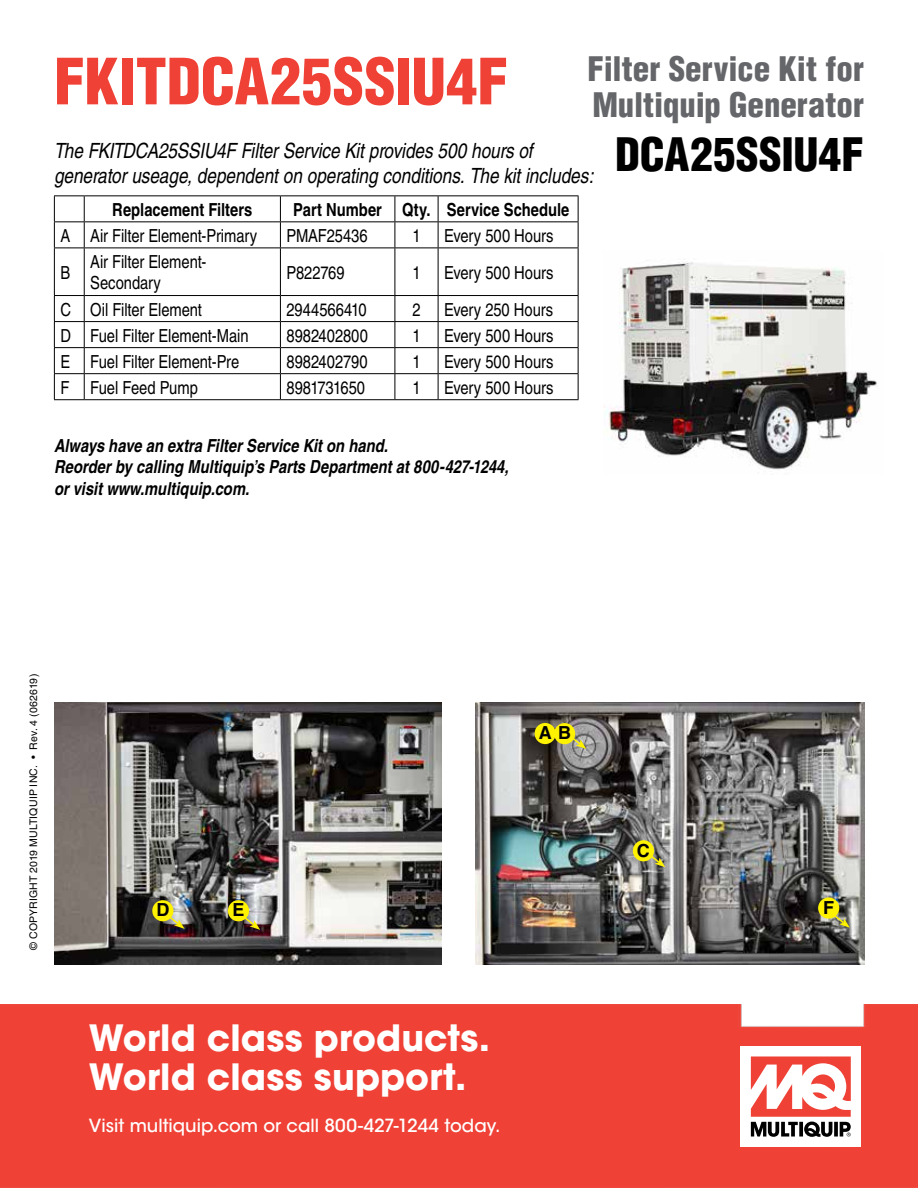
<style>
.page{position:relative;width:918px;height:1188px;background:#fff}
.page>*{position:absolute;margin:0;border:0;box-sizing:border-box;transform-origin:0 0}
.t1{font:900 condensed 62.1px "Helvetica";color:#ef4135}
.t2{font:900 condensed 45px "Helvetica";letter-spacing:.005em;color:#000}
.t3{font:700 36px/39px "ITC Avant Garde Std";letter-spacing:.005em;color:#fff}
.t4{font:900 condensed 33px/36px "Helvetica";color:#656669}
.t5{font:italic condensed 21px/25.2px "Helvetica";letter-spacing:-.005em;color:#000}
.t6{font:condensed 18px/21.6px "Helvetica";letter-spacing:-.005em;color:#000}
.t7{font:italic 700 condensed 18px/21.6px "Helvetica";color:#000}
.t8{font:700 condensed 18px "Helvetica";color:#000}
.t9{font:500 18px "ITC Avant Garde Std";color:#fff}
.t10{font:700 18px "Helvetica";color:#000}
.t11{font:10.5px "Helvetica";letter-spacing:.01em;color:#000}
</style>
<div class="page">
<img style="left:604px;top:259px;width:273px;height:211px">
<div style="left:0;top:1004px;width:918px;height:184px;background:#ef4135"></div>
<div style="left:741px;top:1046px;width:120px;height:101px;background:#fff"></div>
<svg style="left:751px;top:1056px;width:100px;height:81px"></svg>
<hr style="left:54px;top:195px;width:30px;height:1px;background:#000">
<hr style="left:84px;top:195px;width:196px;height:1px;background:#000">
<hr style="left:280px;top:195px;width:115px;height:1px;background:#000">
<hr style="left:395px;top:195px;width:43px;height:1px;background:#000">
<hr style="left:438px;top:195px;width:141px;height:1px;background:#000">
<hr style="left:54px;top:221px;width:30px;height:1px;background:#000">
<svg style="left:54px;top:196px;width:1px;height:52px"></svg>
<hr style="left:84px;top:221px;width:196px;height:1px;background:#000">
<svg style="left:84px;top:196px;width:1px;height:52px"></svg>
<hr style="left:280px;top:221px;width:115px;height:1px;background:#000">
<svg style="left:280px;top:196px;width:1px;height:52px"></svg>
<hr style="left:395px;top:221px;width:43px;height:1px;background:#000">
<svg style="left:395px;top:196px;width:1px;height:52px"></svg>
<hr style="left:438px;top:221px;width:141px;height:1px;background:#000">
<svg style="left:438px;top:196px;width:1px;height:52px"></svg>
<svg style="left:578px;top:196px;width:1px;height:52px"></svg>
<hr style="left:54px;top:248px;width:30px;height:1px;background:#000">
<hr style="left:54px;top:248px;width:1px;height:47px;background:#000">
<hr style="left:84px;top:248px;width:196px;height:1px;background:#000">
<hr style="left:84px;top:248px;width:1px;height:47px;background:#000">
<hr style="left:280px;top:248px;width:115px;height:1px;background:#000">
<hr style="left:280px;top:248px;width:1px;height:47px;background:#000">
<hr style="left:395px;top:248px;width:43px;height:1px;background:#000">
<hr style="left:395px;top:248px;width:1px;height:47px;background:#000">
<hr style="left:438px;top:248px;width:141px;height:1px;background:#000">
<hr style="left:438px;top:248px;width:1px;height:47px;background:#000">
<hr style="left:578px;top:248px;width:1px;height:47px;background:#000">
<hr style="left:54px;top:295px;width:30px;height:1px;background:#000">
<hr style="left:84px;top:295px;width:196px;height:1px;background:#000">
<hr style="left:280px;top:295px;width:115px;height:1px;background:#000">
<hr style="left:395px;top:295px;width:43px;height:1px;background:#000">
<hr style="left:438px;top:295px;width:141px;height:1px;background:#000">
<hr style="left:54px;top:321px;width:30px;height:1px;background:#000">
<hr style="left:84px;top:321px;width:196px;height:1px;background:#000">
<hr style="left:280px;top:321px;width:115px;height:1px;background:#000">
<hr style="left:395px;top:321px;width:43px;height:1px;background:#000">
<hr style="left:438px;top:321px;width:141px;height:1px;background:#000">
<hr style="left:54px;top:347px;width:30px;height:1px;background:#000">
<hr style="left:84px;top:347px;width:196px;height:1px;background:#000">
<hr style="left:280px;top:347px;width:115px;height:1px;background:#000">
<hr style="left:395px;top:347px;width:43px;height:1px;background:#000">
<hr style="left:438px;top:347px;width:141px;height:1px;background:#000">
<hr style="left:54px;top:373px;width:30px;height:1px;background:#000">
<svg style="left:54px;top:296px;width:1px;height:103px"></svg>
<hr style="left:84px;top:373px;width:196px;height:1px;background:#000">
<svg style="left:84px;top:296px;width:1px;height:103px"></svg>
<hr style="left:280px;top:373px;width:115px;height:1px;background:#000">
<svg style="left:280px;top:296px;width:1px;height:103px"></svg>
<hr style="left:395px;top:373px;width:43px;height:1px;background:#000">
<svg style="left:395px;top:296px;width:1px;height:103px"></svg>
<hr style="left:438px;top:373px;width:141px;height:1px;background:#000">
<svg style="left:438px;top:296px;width:1px;height:103px"></svg>
<svg style="left:578px;top:296px;width:1px;height:103px"></svg>
<hr style="left:54px;top:399px;width:30px;height:1px;background:#000">
<hr style="left:84px;top:399px;width:196px;height:1px;background:#000">
<hr style="left:280px;top:399px;width:115px;height:1px;background:#000">
<hr style="left:395px;top:399px;width:43px;height:1px;background:#000">
<hr style="left:438px;top:399px;width:141px;height:1px;background:#000">
<img style="left:54px;top:702px;width:387px;height:262px">
<img style="left:475px;top:702px;width:389px;height:262px">
<div style="left:152px;top:900px;width:21px;height:21px;background:#fff200;border-radius:50%"></div>
<div style="left:228px;top:900px;width:21px;height:21px;background:#fff200;border-radius:50%"></div>
<div style="left:554px;top:723px;width:21px;height:21px;background:#fff200;border-radius:50%"></div>
<div style="left:535px;top:723px;width:21px;height:21px;background:#fff200;border-radius:50%"></div>
<div style="left:633px;top:840px;width:21px;height:21px;background:#fff200;border-radius:50%"></div>
<div style="left:818px;top:897px;width:21px;height:22px;background:#fff200;border-radius:50%"></div>
<svg style="left:832px;top:913px;width:18px;height:15px"></svg>
<svg style="left:648px;top:853px;width:17px;height:14px"></svg>
<svg style="left:569px;top:735px;width:17px;height:14px"></svg>
<svg style="left:242px;top:915px;width:18px;height:15px"></svg>
<svg style="left:167px;top:914px;width:18px;height:15px"></svg>
<h3 class="t4" style="left:588px;top:50px;width:278px">Filter Service Kit for<br>Multiquip Generator</h3>
<h2 class="t2" style="left:615px;top:127px;width:250px">DCA25SSIU4F</h2>
<h1 class="t1" style="left:54px;top:43px;width:456px">FKITDCA25SSIU4F</h1>
<p class="t5" style="left:54px;top:138px;width:541px">The FKITDCA25SSIU4F Filter Service Kit provides 500 hours of generator useage, dependent on operating conditions. The kit includes:</p>
<p class="t8" style="left:112px;top:198px;width:142px">Replacement Filters</p>
<p class="t8" style="left:293px;top:198px;width:278px">Part Number Qty. Service Schedule</p>
<p class="t6" style="left:60px;top:225px;width:198px">A Air Filter Element-Primary</p>
<p class="t6" style="left:286px;top:225px;width:83px">PMAF25436</p>
<p class="t6" style="left:412px;top:225px;width:10px">1</p>
<p class="t6" style="left:444px;top:225px;width:111px">Every 500 Hours</p>
<p class="t6" style="left:60px;top:262px;width:11px">B</p>
<p class="t6" style="left:90px;top:251px;width:118px">Air Filter Element-<br>Secondary</p>
<p class="t6" style="left:286px;top:262px;width:60px">P822769</p>
<p class="t6" style="left:412px;top:262px;width:10px">1</p>
<p class="t6" style="left:444px;top:262px;width:111px">Every 500 Hours</p>
<p class="t6" style="left:60px;top:298px;width:143px">C Oil Filter Element</p>
<p class="t6" style="left:286px;top:298px;width:82px">2944566410</p>
<p class="t6" style="left:412px;top:298px;width:10px">2</p>
<p class="t6" style="left:444px;top:298px;width:110px">Every 250 Hours</p>
<p class="t6" style="left:60px;top:324px;width:190px">D Fuel Filter Element-Main</p>
<p class="t6" style="left:286px;top:324px;width:83px">8982402800</p>
<p class="t6" style="left:412px;top:324px;width:10px">1</p>
<p class="t6" style="left:444px;top:324px;width:111px">Every 500 Hours</p>
<p class="t6" style="left:60px;top:350px;width:180px">E Fuel Filter Element-Pre</p>
<p class="t6" style="left:286px;top:350px;width:83px">8982402790</p>
<p class="t6" style="left:412px;top:350px;width:10px">1</p>
<p class="t6" style="left:444px;top:350px;width:111px">Every 500 Hours</p>
<p class="t6" style="left:60px;top:377px;width:139px">F Fuel Feed Pump</p>
<p class="t6" style="left:286px;top:377px;width:80px">8981731650</p>
<p class="t6" style="left:412px;top:377px;width:10px">1</p>
<p class="t6" style="left:444px;top:377px;width:111px">Every 500 Hours</p>
<p class="t7" style="left:54px;top:434px;width:456px">Always have an extra Filter Service Kit on hand.<br>Reorder by calling Multiquip’s Parts Department at 800-427-1244, or visit www.multiquip.com.</p>
<p class="t11" style="left:28px;top:950px;width:277px;rotate:-90deg">© COPYRIGHT 2019 MULTIQUIP INC. • Rev. 4 (062619)</p>
<p class="t10" style="left:539px;top:722px;width:34px">A B</p>
<p class="t10" style="left:156px;top:899px;width:14px">D</p>
<p class="t10" style="left:232px;top:899px;width:14px">E</p>
<h3 class="t3" style="left:89px;top:1018px;width:403px">World class products.<br>World class support.</h3>
<p class="t9" style="left:89px;top:1114px;width:413px">Visit multiquip.com or call 800-427-1244 today.</p>
<p class="t10" style="left:637px;top:839px;width:14px">C</p>
<p class="t10" style="left:823px;top:896px;width:12px">F</p>
</div>
